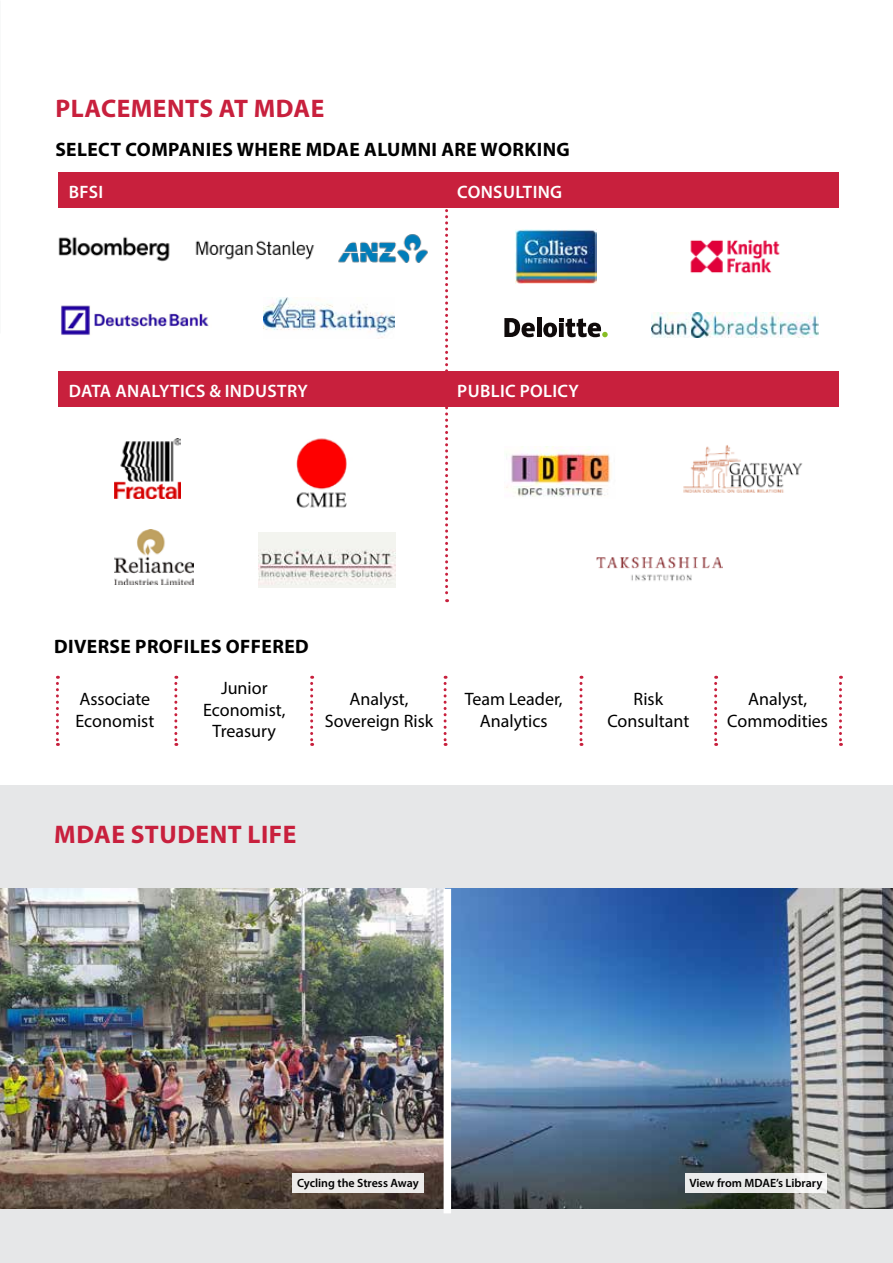
<style>
.page{position:relative;width:893px;height:1263px;background:#fff}
.page>*{position:absolute;margin:0;border:0;box-sizing:border-box;transform-origin:0 0}
.t1{font:700 25.5px "Myriad Pro";letter-spacing:.02em;color:#c8203d}
.t2{font:700 19.5px "Myriad Pro";letter-spacing:.02em;color:#000}
.t3{font:18px/21.6px "Myriad Pro";color:#000;text-align:center}
.t4{font:600 18px "Myriad Pro";letter-spacing:.02em;color:#fff}
.t5{font:600 12px "Myriad Pro";color:#000}
</style>
<div class="page">
<svg style="left:445px;top:209px;width:3px;height:393px"></svg>
<svg style="left:174px;top:676px;width:3px;height:70px"></svg>
<svg style="left:56px;top:676px;width:3px;height:70px"></svg>
<svg style="left:839px;top:676px;width:3px;height:70px"></svg>
<svg style="left:310px;top:676px;width:3px;height:70px"></svg>
<svg style="left:444px;top:676px;width:3px;height:70px"></svg>
<svg style="left:579px;top:676px;width:3px;height:70px"></svg>
<svg style="left:714px;top:676px;width:3px;height:70px"></svg>
<div style="left:59px;top:371px;width:780px;height:36px;background:#c8203d"></div>
<div style="left:0;top:785px;width:893px;height:478px;background:#e6e7e8"></div>
<div style="left:59px;top:172px;width:780px;height:36px;background:#c8203d"></div>
<img style="left:338px;top:234px;width:90px;height:29px">
<img style="left:58px;top:237px;width:112px;height:25px">
<img style="left:61px;top:305px;width:148px;height:30px">
<img style="left:195px;top:240px;width:120px;height:20px">
<img style="left:516px;top:230px;width:80px;height:54px">
<img style="left:259px;top:533px;width:137px;height:54px">
<img style="left:114px;top:438px;width:66px;height:61px">
<img style="left:114px;top:530px;width:79px;height:54px">
<img style="left:596px;top:557px;width:127px;height:24px">
<img style="left:504px;top:447px;width:107px;height:50px">
<hr style="left:537px;top:318px;width:4px;height:19px;background:#0f0a0a">
<svg style="left:543px;top:318px;width:65px;height:19px"></svg>
<svg style="left:504px;top:318px;width:31px;height:19px"></svg>
<img style="left:0;top:889px;width:893px;height:319px">
<div style="left:292px;top:1174px;width:131px;height:19px;background:#edebea"></div>
<div style="left:685px;top:1174px;width:142px;height:19px;background:linear-gradient(to right,#e6e8e8,#f3f3f1)"></div>
<div style="left:444px;top:889px;width:7px;height:324px;background:#fff"></div>
<img style="left:264px;top:297px;width:130px;height:41px">
<img style="left:683px;top:445px;width:120px;height:48px">
<img style="left:652px;top:313px;width:166px;height:24px">
<img style="left:690px;top:239px;width:90px;height:34px">
<img style="left:296px;top:438px;width:51px;height:70px">
<h1 class="t1" style="left:55px;top:92px;width:217px">PLACEMENTS AT MDAE</h1>
<p class="t2" style="left:55px;top:137px;width:265px">SELECT COMPANIES WHERE MDAE</p>
<p class="t2" style="left:364px;top:137px;width:207px">ALUMNI ARE WORKING</p>
<p class="t4" style="left:69px;top:181px;width:28px">BFSI</p>
<p class="t4" style="left:457px;top:181px;width:105px">consulting</p>
<p class="t4" style="left:69px;top:379px;width:198px">data analytics &amp; IN DUSTRY</p>
<p class="t4" style="left:457px;top:379px;width:123px">public policy</p>
<p class="t2" style="left:54px;top:634px;width:256px">DIVERSE PROFILES OFFERED</p>
<p class="t3" style="left:76px;top:688px;width:80px;text-align:left">Associate<br>Economist</p>
<p class="t3" style="left:203px;top:677px;width:84px">Junior<br>Economist,<br>Treasury</p>
<p class="t3" style="left:325px;top:688px;width:110px">Analyst,<br>Sovereign Risk</p>
<p class="t3" style="left:465px;top:688px;width:99px">Team Leader,<br>Analytics</p>
<p class="t3" style="left:607px;top:688px;width:83px">Risk<br>Consultant</p>
<h1 class="t1" style="left:54px;top:817px;width:19px">MDAE</h1>
<h1 class="t1" style="left:131px;top:817px;width:167px">STUDENT LIFE</h1>
<p class="t3" style="left:727px;top:688px;width:102px">Analyst,<br>Commodities</p>
<p class="t5" style="left:297px;top:1176px;width:123px">Cycling the Stress Away</p>
<p class="t5" style="left:689px;top:1176px;width:134px">View from MDAE’s Library</p>
</div>
